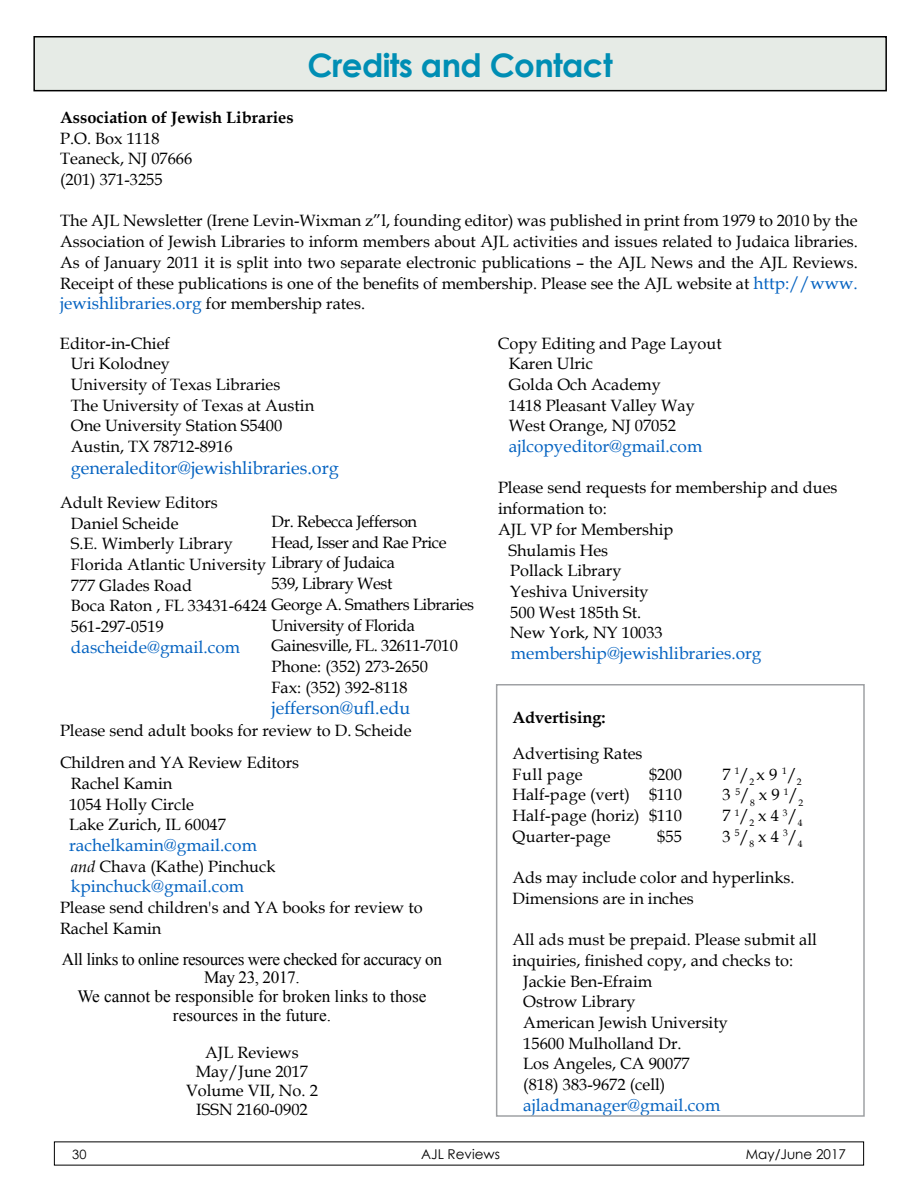
<style>
.page{position:relative;width:918px;height:1188px;background:#fff}
.page>*{position:absolute;margin:0;border:0;box-sizing:border-box;transform-origin:0 0}
.t1{font:700 32.4px "Century Gothic";letter-spacing:-.02em;color:#008eb4}
.t2{font:18px "Book Antiqua";color:#0563c1}
.t3{font:17.25px "Book Antiqua";color:#0563c1}
.t4{font:17.25px/18.8px "Times New Roman";color:#000;text-align:center}
.t5{font:16.35px/20.7px "Book Antiqua";color:#000}
.t6{font:16.35px/20.7px "Book Antiqua";letter-spacing:-.025em;color:#000}
.t7{font:700 16.35px "Book Antiqua";color:#000}
.t8{font:13.5px "Century Gothic";color:#000}
.t9{font:12.9px "Century Gothic";color:#000}
.s1{font-size:17.25px;color:#0563c1}
.s2{font-size:16.35px;color:#000}
.s3{font-style:italic}
</style>
<div class="page">
<div style="left:34px;top:37px;width:852px;height:54px;background:#e6ebe6"></div>
<div style="left:33px;top:36px;width:854px;height:55px;border:2px solid #000"></div>
<div style="left:496px;top:684px;width:369px;height:433px;border:2px solid #9fa1a4"></div>
<h1 class="t1" style="left:308px;top:41px;width:307px">Credits and Contact</h1>
<p class="t7" style="left:60px;top:106px;width:235px">Association of Jewish Libraries</p>
<p class="t5" style="left:60px;top:127px;width:134px">P.O. Box 1118<br>Teaneck, NJ 07666 (201) 371-3255</p>
<p class="t5" style="left:60px;top:210px;width:799px;text-align:justify">The AJL Newsletter (Irene Levin-Wixman z”l, founding editor) was published in print from 1979 to 2010 by the Association of Jewish Libraries to inform members about AJL activities and issues related to Judaica libraries.<br>As of January 2011 it is split into two separate electronic publications – the AJL News and the AJL Reviews.<br>Receipt of these publications is one of the benefits of membership. Please see the AJL website at <span class="s1">http://www.</span></p>
<p class="t3" style="left:60px;top:291px;width:306px">jewishlibraries.org <span class="s2">for membership rates.</span></p>
<p class="t5" style="left:71px;top:332px;width:245px;text-indent:-11px">Editor-in-Chief<br>Uri Kolodney<br>University of Texas Libraries<br>The University of Texas at Austin<br>One University Station S5400<br>Austin, TX 78712-8916</p>
<p class="t2" style="left:71px;top:455px;width:269px">generaleditor@jewishlibraries.org</p>
<p class="t5" style="left:71px;top:492px;width:326px;text-indent:-11px">Adult Review Editors<br>Daniel Scheide<br>S.E. Wimberly Library<br>Florida Atlantic University Library of Judaica<br>777 Glades Road</p>
<p class="t5" style="left:71px;top:593px;width:405px;line-height:22.2px">Boca Raton , FL 33431-6424 George A. Smathers Libraries<br>561-297-0519</p>
<p class="t3" style="left:71px;top:635px;width:171px">dascheide@gmail.com</p>
<p class="t5" style="left:509px;top:332px;width:214px;text-indent:-11px">Copy Editing and Page Layout<br>Karen Ulric<br>Golda Och Academy<br>1418 Pleasant Valley Way<br>West Orange, NJ 07052</p>
<p class="t3" style="left:509px;top:434px;width:195px">ajlcopyeditor@gmail.com</p>
<p class="t5" style="left:498px;top:477px;width:341px">Please send requests for membership and dues</p>
<p class="t5" style="left:498px;top:498px;width:110px">information to:</p>
<p class="t5" style="left:498px;top:519px;width:177px">AJL VP for Membership</p>
<p class="t5" style="left:509px;top:539px;width:101px">Shulamis Hes</p>
<p class="t5" style="left:510px;top:560px;width:113px">Pollack Library</p>
<p class="t5" style="left:510px;top:581px;width:140px">Yeshiva University</p>
<p class="t5" style="left:510px;top:601px;width:132px">500 West 185th St.</p>
<p class="t5" style="left:510px;top:622px;width:154px">New York, NY 10033</p>
<p class="t3" style="left:511px;top:641px;width:252px">membership@jewishlibraries.org</p>
<p class="t6" style="left:272px;top:511px;width:177px">Dr. Rebecca Jefferson<br>Head, Isser and Rae Price</p>
<p class="t6" style="left:272px;top:573px;width:122px">539, Library West</p>
<p class="t6" style="left:272px;top:614px;width:188px">University of Florida<br>Gainesville, FL. 32611-7010<br>Phone: (352) 273-2650<br>Fax: (352) 392-8118</p>
<p class="t2" style="left:272px;top:696px;width:140px">jefferson@ufl.edu</p>
<p class="t7" style="left:512px;top:706px;width:95px">Advertising:</p>
<p class="t5" style="left:512px;top:743px;width:132px">Advertising Rates<br>Full page</p>
<p class="t5" style="left:60px;top:713px;width:353px;line-height:32.7px">Please send adult books for review to D. Scheide<br>Children and YA Review Editors</p>
<p class="t5" style="left:69px;top:773px;width:158px">Rachel Kamin<br>1054 Holly Circle<br>Lake Zurich, IL 60047</p>
<p class="t3" style="left:69px;top:833px;width:189px">rachelkamin@gmail.com</p>
<p class="t5" style="left:71px;top:855px;width:206px"><span class="s3">and</span> Chava (Kathe) Pinchuck</p>
<p class="t3" style="left:71px;top:875px;width:175px">kpinchuck@gmail.com</p>
<p class="t5" style="left:60px;top:897px;width:364px">Please send children's and YA books for review to<br>Rachel Kamin</p>
<p class="t4" style="left:62px;top:949px;width:382px">All links to online resources were checked for accuracy on May 23, 2017.<br>We cannot be responsible for broken links to those resources in the future.</p>
<p class="t5" style="left:186px;top:1043px;width:133px;line-height:18.8px;text-align:center">AJL Reviews<br>May/June 2017<br>Volume VII, No. 2<br>ISSN 2160-0902</p>
<p class="t5" style="left:649px;top:763px;width:34px">$200</p>
<p class="t5" style="left:722px;top:763px;width:81px">7 <sup>1</sup>/<sub>2</sub> x 9 <sup>1</sup>/<sub>2</sub></p>
<p class="t5" style="left:512px;top:784px;width:171px">Half-page (vert) $110</p>
<p class="t5" style="left:722px;top:784px;width:82px">3 <sup>5</sup>/<sub>8</sub> x 9 <sup>1</sup>/<sub>2</sub></p>
<p class="t5" style="left:512px;top:805px;width:171px">Half-page (horiz) $110</p>
<p class="t5" style="left:722px;top:805px;width:82px">7 <sup>1</sup>/<sub>2</sub> x 4 <sup>3</sup>/<sub>4</sub></p>
<p class="t5" style="left:512px;top:825px;width:100px">Quarter-page</p>
<p class="t5" style="left:657px;top:825px;width:26px">$55</p>
<p class="t5" style="left:722px;top:825px;width:82px">3 <sup>5</sup>/<sub>8</sub> x 4 <sup>3</sup>/<sub>4</sub></p>
<p class="t5" style="left:512px;top:867px;width:284px">Ads may include color and hyperlinks.<br>Dimensions are in inches</p>
<p class="t5" style="left:512px;top:929px;width:306px">All ads must be prepaid. Please submit all</p>
<p class="t5" style="left:512px;top:950px;width:282px">inquiries, finished copy, and checks to:</p>
<p class="t5" style="left:523px;top:970px;width:130px">Jackie Ben-Efraim</p>
<p class="t5" style="left:523px;top:991px;width:114px">Ostrow Library</p>
<p class="t5" style="left:523px;top:1012px;width:206px">American Jewish University</p>
<p class="t5" style="left:523px;top:1032px;width:160px">15600 Mulholland Dr.</p>
<p class="t5" style="left:523px;top:1053px;width:168px">Los Angeles, CA 90077</p>
<p class="t5" style="left:523px;top:1074px;width:144px">(818) 383-9672 (cell)</p>
<p class="t3" style="left:523px;top:1093px;width:199px">ajladmanager@gmail.com</p>
<p class="t9" style="left:72px;top:1145px;width:16px">30</p>
<p class="t8" style="left:421px;top:1144px;width:80px">AJL Reviews</p>
<p class="t8" style="left:746px;top:1144px;width:102px">May/June 2017</p>
</div>
